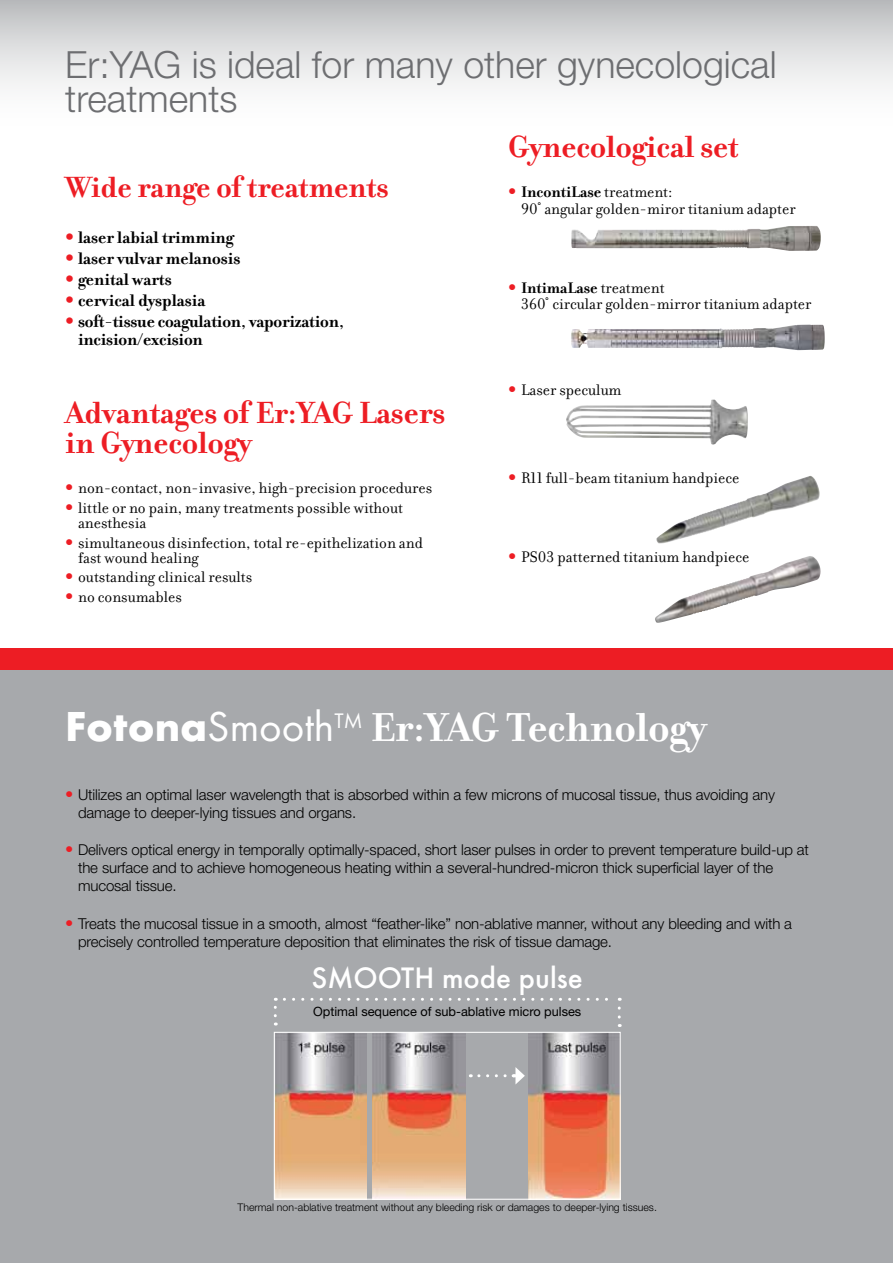
<style>
.page{position:relative;width:893px;height:1263px;background:#fff}
.page>*{position:absolute;margin:0;border:0;box-sizing:border-box;transform-origin:0 0}
.t1{font:700 43.5px "Filosofia";color:#fff}
.t2{font:300 37.5px/34.5px "Helvetica Neue LT Pro";color:#6d6e71}
.t3{font:700 33px/30px "Filosofia";color:#ed1d24}
.t4{font:700 31.5px "Filosofia";color:#ed1d24}
.t5{font:500 30.75px "Futura TEE";color:#fff}
.t6{font:700 18px/18px "Filosofia";color:#000}
.t7{font:16.5px/15px "Filosofia";color:#000}
.t8{font:300 15px/18px "Helvetica Neue LT Pro";letter-spacing:-.01em;color:#000}
.t9{font:12.75px "Helvetica Neue LT Pro";color:#000}
.t10{font:300 10.5px "Helvetica Neue LT Pro";color:#000}
.s1{font-family:"Helvetica Neue LT Pro";font-weight:400;color:#ed1d24}
.s2{font-family:"Helvetica Neue LT Pro";color:#ed1d24}
.s3{font-weight:700}
.s4{font-family:"Filosofia Regular Lining"}
.s5{font-family:"Futura TEE"}
.s6{font-family:"Futura TEE";font-weight:400}
.s7{font-weight:400;font-size:16.5px;color:#ed1d24}
</style>
<div class="page">
<div style="left:0;top:659px;width:893px;height:604px;background:#a7a9ac"></div>
<div style="left:0;top:0;width:893px;height:136px;background:linear-gradient(to bottom,#c1c3c5,#fff)"></div>
<div style="left:0;top:648px;width:893px;height:22px;background:#ed1d24"></div>
<img style="left:566px;top:399px;width:182px;height:46px">
<img style="left:571px;top:226px;width:250px;height:25px">
<img style="left:656px;top:478px;width:146px;height:66px">
<img style="left:655px;top:556px;width:155px;height:66px">
<svg style="left:274px;top:998px;width:3px;height:18px"></svg>
<svg style="left:284px;top:998px;width:336px;height:3px"></svg>
<svg style="left:618px;top:1008px;width:3px;height:19px"></svg>
<img style="left:571px;top:325px;width:254px;height:25px">
<svg style="left:479px;top:1067px;width:46px;height:17px"></svg>
<img style="left:276px;top:1034px;width:91px;height:164px">
<img style="left:372px;top:1034px;width:93px;height:164px">
<img style="left:528px;top:1034px;width:91px;height:164px">
<div style="left:274px;top:1032px;width:347px;height:168px;border:1px solid #fff"></div>
<h2 class="t2" style="left:65px;top:46px;width:713px">Er:YAG is ideal for many other gynecological treatments</h2>
<h3 class="t4" style="left:65px;top:168px;width:325px">Wide range of treatments</h3>
<p class="t6" style="left:65px;top:228px;width:170px"><span class="s1">•</span> laser labial trimming</p>
<p class="t6" style="left:65px;top:249px;width:177px"><span class="s1">•</span> laser vulvar melanosis</p>
<p class="t6" style="left:65px;top:270px;width:108px"><span class="s1">•</span> genital warts</p>
<p class="t6" style="left:65px;top:291px;width:142px"><span class="s1">•</span> cervical dysplasia</p>
<p class="t6" style="left:78px;top:312px;width:267px;text-indent:-13px"><span class="s1">•</span> soft-tissue coagulation, vaporization, incision/excision</p>
<h3 class="t3" style="left:65px;top:398px;width:381px">Advantages of Er:YAG Lasers in Gynecology</h3>
<p class="t7" style="left:65px;top:481px;width:368px"><span class="s2">•</span> non-contact, non-invasive, high-precision procedures</p>
<p class="t7" style="left:78px;top:500px;width:326px;text-indent:-13px"><span class="s2">•</span> little or no pain, many treatments possible without anesthesia</p>
<p class="t7" style="left:78px;top:535px;width:346px;text-indent:-13px"><span class="s2">•</span> simultaneous disinfection, total re-epithelization and fast wound healing</p>
<p class="t7" style="left:65px;top:570px;width:189px"><span class="s2">•</span> outstanding clinical results</p>
<p class="t7" style="left:65px;top:590px;width:118px"><span class="s2">•</span> no consumables</p>
<h3 class="t3" style="left:508px;top:132px;width:232px">Gynecological set</h3>
<p class="t7" style="left:521px;top:184px;width:276px;line-height:16.5px;text-indent:-13px"><span class="s2">•</span> <span class="s3">IncontiLase</span> treatment:<br><span class="s4">90˚</span> angular golden-miror titanium adapter</p>
<p class="t7" style="left:521px;top:280px;width:292px;line-height:16.5px;text-indent:-13px"><span class="s2">•</span> <span class="s3">IntimaLase</span> treatment<br><span class="s4">360˚</span> circular golden-mirror titanium adapter</p>
<p class="t7" style="left:508px;top:383px;width:115px"><span class="s2">•</span> Laser speculum</p>
<p class="t7" style="left:508px;top:471px;width:232px"><span class="s2">•</span> <span class="s4">R11</span> full-beam titanium handpiece</p>
<p class="t7" style="left:508px;top:550px;width:242px"><span class="s2">•</span> <span class="s4">PS03</span> patterned titanium handpiece</p>
<h1 class="t1" style="left:65px;top:701px;width:642px"><span class="s5">Fotona</span><span class="s6">Smooth</span><sup>TM</sup> Er:YAG Technology</h1>
<p class="t8" style="left:78px;top:785px;width:698px;text-indent:-13px"><span class="s7">•</span> Utilizes an optimal laser wavelength that is absorbed within a few microns of mucosal tissue, thus avoiding any damage to deeper-lying tissues and organs.</p>
<p class="t8" style="left:78px;top:841px;width:732px;text-indent:-13px"><span class="s7">•</span> Delivers optical energy in temporally optimally-spaced, short laser pulses in order to prevent temperature build-up at the surface and to achieve homogeneous heating within a several-hundred-micron thick superficial layer of the mucosal tissue.</p>
<p class="t8" style="left:78px;top:914px;width:716px;text-indent:-13px"><span class="s7">•</span> Treats the mucosal tissue in a smooth, almost “feather-like” non-ablative manner, without any bleeding and with a precisely controlled temperature deposition that eliminates the risk of tissue damage.</p>
<h3 class="t5" style="left:312px;top:959px;width:273px">SMOOTH mode pulse</h3>
<p class="t9" style="left:313px;top:1003px;width:270px">Optimal sequence of sub-ablative micro pulses</p>
<p class="t10" style="left:238px;top:1201px;width:421px">Thermal non-ablative treatment without any bleeding risk or damages to deeper-lying tissues.</p>
</div>
